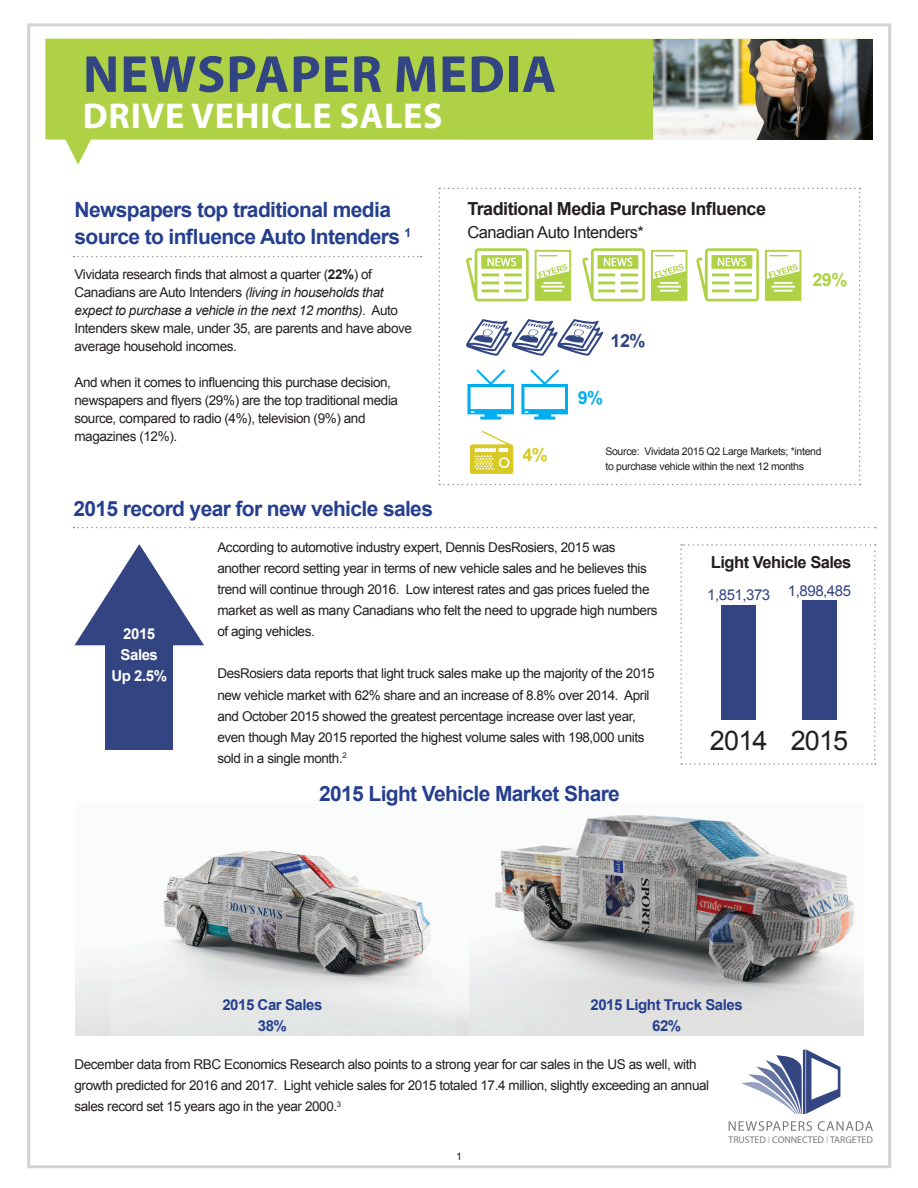
<style>
.page{position:relative;width:918px;height:1188px;background:#fff}
.page>*{position:absolute;margin:0;border:0;box-sizing:border-box;transform-origin:0 0}
.t1{font:700 52.5px "Myriad Pro";letter-spacing:.02em;color:#324481}
.t2{font:700 36px "Myriad Pro";letter-spacing:.02em;color:#fff}
.t3{font:27px "Arial";letter-spacing:-.03em;color:#231f20}
.t4{font:700 21px/27px "Arial";letter-spacing:-.03em;color:#253f8e}
.t5{font:700 18px "Arial";letter-spacing:-.03em;color:#231f20}
.t6{font:700 18px "Arial";color:#324481}
.t7{font:700 18px "Arial";color:#aed145}
.t8{font:700 18px "Arial";color:#00aeef}
.t9{font:700 18px "Arial";color:#d9c924}
.t10{font:16.5px "Arial";letter-spacing:-.03em;color:#231f20}
.t11{font:700 16.5px "Arial";letter-spacing:-.03em;color:#231f20}
.t12{font:700 15px/21px "Arial";letter-spacing:-.03em;color:#253f8e;text-align:center}
.t13{font:15px "Arial";letter-spacing:-.03em;color:#324481}
.t14{font:700 15px/21px "Arial";letter-spacing:-.03em;color:#fff;text-align:center}
.t15{font:13.5px/21px "Arial";letter-spacing:-.03em;color:#231f20}
.t16{font:10.5px/15px "Arial";letter-spacing:-.03em;color:#231f20}
.t17{font:9.75px "Myriad Pro";color:#787a7d}
.s1{font-weight:700}
.s2{font-style:italic}
.s3{color:#bcbdc0}
</style>
<div class="page">
<svg style="left:45px;top:39px;width:608px;height:126px;fill:#aed145"></svg>
<svg style="left:741px;top:1049px;width:99px;height:65px"></svg>
<svg style="left:729px;top:1121px;width:83px;height:10px"></svg>
<svg style="left:818px;top:1121px;width:55px;height:10px"></svg>
<img style="left:653px;top:39px;width:220px;height:101px">
<div style="left:106px;top:628px;width:67px;height:122px;background:#324481"></div>
<svg style="left:74px;top:544px;width:130px;height:101px"></svg>
<img style="left:75px;top:815px;width:789px;height:221px">
<svg style="left:680px;top:544px;width:196px;height:221px"></svg>
<svg style="left:439px;top:188px;width:422px;height:297px"></svg>
<svg style="left:73px;top:527px;width:803px;height:1px"></svg>
<svg style="left:73px;top:256px;width:348px;height:1px"></svg>
<h1 class="t1" style="left:83px;top:40px;width:475px">NEWSPAPER MEDIA</h1>
<h2 class="t2" style="left:83px;top:92px;width:361px">DRIVE VEHICLE SALES</h2>
<h3 class="t4" style="left:74px;top:197px;width:338px">Newspapers top traditional media source to influence Auto Intenders <sup>1</sup></h3>
<p class="t15" style="left:74px;top:266px;width:339px;line-height:18px">Vividata research finds that almost a quarter (<span class="s1">22%</span>) of Canadians are Auto Intenders <span class="s2">(living in households that expect to purchase a vehicle in the next 12 months)</span>. Auto Intenders skew male, under 35, are parents and have above average household incomes.</p>
<p class="t15" style="left:74px;top:374px;width:325px;line-height:18px">And when it comes to influencing this purchase decision, newspapers and flyers (29%) are the top traditional media source, compared to radio (4%), television (9%) and magazines (12%).</p>
<h3 class="t4" style="left:73px;top:496px;width:361px">2015 record year for new vehicle sales</h3>
<h3 class="t5" style="left:467px;top:197px;width:300px">Traditional Media Purchase Influence</h3>
<p class="t10" style="left:467px;top:221px;width:178px">Canadian Auto Intenders*</p>
<h3 class="t6" style="left:611px;top:328px;width:36px">12%</h3>
<h3 class="t8" style="left:578px;top:386px;width:27px">9%</h3>
<h3 class="t7" style="left:812px;top:267px;width:36px">29%</h3>
<h3 class="t9" style="left:522px;top:443px;width:27px">4%</h3>
<p class="t16" style="left:605px;top:444px;width:218px">Source: Vividata 2015 Q2 Large Markets; *intend to purchase vehicle within the next 12 months</p>
<p class="t14" style="left:111px;top:624px;width:57px">2015<br>Sales<br>Up 2.5%</p>
<p class="t15" style="left:217px;top:537px;width:442px">According to automotive industry expert, Dennis DesRosiers, 2015 was another record setting year in terms of new vehicle sales and he believes this trend will continue through 2016. Low interest rates and gas prices fueled the market as well as many Canadians who felt the need to upgrade high numbers of aging vehicles.</p>
<p class="t15" style="left:217px;top:663px;width:439px">DesRosiers data reports that light truck sales make up the majority of the 2015 new vehicle market with 62% share and an increase of 8.8% over 2014. April and October 2015 showed the greatest percentage increase over last year, even though May 2015 reported the highest volume sales with 198,000 units sold in a single month.<sup>2</sup></p>
<h3 class="t4" style="left:319px;top:780px;width:302px">2015 Light Vehicle Market Share</h3>
<p class="t11" style="left:711px;top:551px;width:142px">Light Vehicle Sales</p>
<p class="t13" style="left:707px;top:583px;width:145px">1,851,373 1,898,485</p>
<h3 class="t3" style="left:710px;top:723px;width:140px">2014 2015</h3>
<p class="t12" style="left:222px;top:995px;width:102px">2015 Car Sales<br>38%</p>
<p class="t12" style="left:591px;top:995px;width:154px">2015 Light Truck Sales<br>62%</p>
<p class="t15" style="left:74px;top:1054px;width:636px">December data from RBC Economics Research also points to a strong year for car sales in the US as well, with growth predicted for 2016 and 2017. Light vehicle sales for 2015 totaled 17.4 million, slightly exceeding an annual sales record set 15 years ago in the year 2000.<sup>3</sup></p>
<p class="t16" style="left:456px;top:1149px;width:7px">1</p>
<p class="t17" style="left:729px;top:1134px;width:146px">TRUSTED <span class="s3">Ι</span> CONNECTED <span class="s3">Ι</span> TARGETED</p>
</div>
